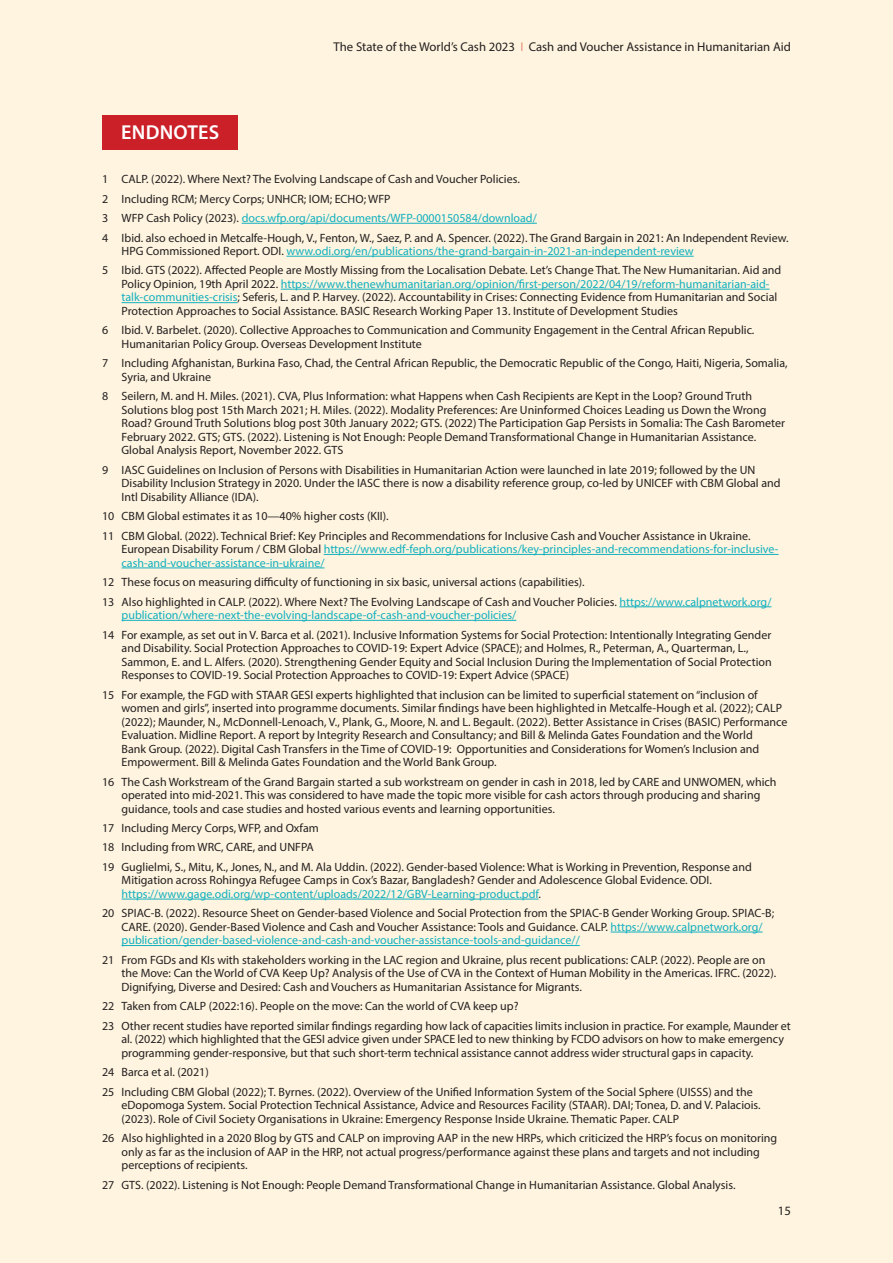
<style>
.page{position:relative;width:893px;height:1263px;background:#fef4df}
.page>*{position:absolute;margin:0;border:0;box-sizing:border-box;transform-origin:0 0}
.t1{font:600 20.25px "Myriad Pro";letter-spacing:.01em;color:#fff}
.t2{font:12.75px "Myriad Pro";color:#231f20}
.t3{font:12px/13.5px "Myriad Pro";color:#231f20}
.t4{font:12px/13.5px "Myriad Pro";color:#12b0bf}
.s1{color:#e48e78}
.s2{color:#231f20}
.s3{color:#12b0bf}
</style>
<div class="page">
<hr style="left:242px;top:223px;width:295px;height:1px;background:#12b0bf">
<hr style="left:286px;top:256px;width:408px;height:1px;background:#12b0bf">
<hr style="left:281px;top:289px;width:488px;height:1px;background:#12b0bf">
<hr style="left:122px;top:302px;width:115px;height:1px;background:#12b0bf">
<hr style="left:324px;top:554px;width:455px;height:1px;background:#12b0bf">
<hr style="left:122px;top:568px;width:203px;height:1px;background:#12b0bf">
<hr style="left:619px;top:606px;width:152px;height:1px;background:#12b0bf">
<hr style="left:122px;top:620px;width:394px;height:1px;background:#12b0bf">
<hr style="left:122px;top:899px;width:416px;height:1px;background:#12b0bf">
<hr style="left:611px;top:932px;width:152px;height:1px;background:#12b0bf">
<hr style="left:122px;top:945px;width:458px;height:1px;background:#12b0bf">
<div style="left:102px;top:115px;width:136px;height:35px;background:#cb2028"></div>
<p class="t1" style="left:121px;top:119px;width:99px">ENDNOTES</p>
<p class="t2" style="left:334px;top:39px;width:459px">The State of the World’s Cash 2023 <span class="s1">I</span> Cash and Voucher Assistance in Humanitarian Aid</p>
<p class="t3" style="left:102px;top:172px;width:419px">1 CALP. (2022). Where Next? The Evolving Landscape of Cash and Voucher Policies.</p>
<p class="t3" style="left:102px;top:192px;width:290px">2 Including RCM; Mercy Corps; UNHCR; IOM; ECHO; WFP</p>
<p class="t4" style="left:102px;top:211px;width:436px"><span class="s2">3 WFP Cash Policy (2023).</span> docs.wfp.org/api/documents/WFP-0000150584/download/</p>
<p class="t3" style="left:122px;top:231px;width:668px;text-indent:-20px">4 Ibid. also echoed in Metcalfe-Hough, V., Fenton, W., Saez, P. and A. Spencer. (2022). The Grand Bargain in 2021: An Independent Review.<br>HPG Commissioned Report. ODI. <span class="s3">www.odi.org/en/publications/the-grand-bargain-in-2021-an-independent-review</span></p>
<p class="t3" style="left:122px;top:263px;width:661px;text-indent:-20px">5 Ibid. GTS (2022). Affected People are Mostly Missing from the Localisation Debate. Let’s Change That. The New Humanitarian. Aid and Policy Opinion, 19th April 2022. <span class="s3">https://www.thenewhumanitarian.org/opinion/first-person/2022/04/19/reform-humanitarian-aid&shy;talk-communities-crisis</span>; Seferis, L. and P. Harvey. (2022). Accountability in Crises: Connecting Evidence from Humanitarian and Social Protection Approaches to Social Assistance. BASIC Research Working Paper 13. Institute of Development Studies</p>
<p class="t3" style="left:122px;top:323px;width:634px;text-indent:-20px">6 Ibid. V. Barbelet. (2020). Collective Approaches to Communication and Community Engagement in the Central African Republic.<br>Humanitarian Policy Group. Overseas Development Institute</p>
<p class="t3" style="left:122px;top:356px;width:668px;text-indent:-20px">7 Including Afghanistan, Burkina Faso, Chad, the Central African Republic, the Democratic Republic of the Congo, Haiti, Nigeria, Somalia,<br>Syria, and Ukraine</p>
<p class="t3" style="left:122px;top:389px;width:665px;text-indent:-20px">8 Seilern, M. and H. Miles. (2021). CVA, Plus Information: what Happens when Cash Recipients are Kept in the Loop? Ground Truth Solutions blog post 15th March 2021; H. Miles. (2022). Modality Preferences: Are Uninformed Choices Leading us Down the Wrong Road? Ground Truth Solutions blog post 30th January 2022; GTS. (2022) The Participation Gap Persists in Somalia: The Cash Barometer February 2022. GTS; GTS. (2022). Listening is Not Enough: People Demand Transformational Change in Humanitarian Assistance.<br>Global Analysis Report, November 2022. GTS</p>
<p class="t3" style="left:122px;top:463px;width:660px;text-indent:-20px">9 IASC Guidelines on Inclusion of Persons with Disabilities in Humanitarian Action were launched in late 2019; followed by the UN<br>Disability Inclusion Strategy in 2020. Under the IASC there is now a disability reference group, co-led by UNICEF with CBM Global and<br>Intl Disability Alliance (IDA).</p>
<p class="t3" style="left:102px;top:509px;width:288px">10 CBM Global estimates it as 10—40% higher costs (KII).</p>
<p class="t3" style="left:122px;top:529px;width:659px;text-indent:-20px">11 CBM Global. (2022). Technical Brief: Key Principles and Recommendations for Inclusive Cash and Voucher Assistance in Ukraine.<br>European Disability Forum / CBM Global <span class="s3">https://www.edf-feph.org/publications/key-principles-and-recommendations-for-inclusive&shy;cash-and-voucher-assistance-in-ukraine/</span></p>
<p class="t3" style="left:102px;top:575px;width:484px">12 These focus on measuring difficulty of functioning in six basic, universal actions (capabilities).</p>
<p class="t4" style="left:122px;top:595px;width:651px;text-indent:-20px"><span class="s2">13 Also highlighted in CALP. (2022). Where Next? The Evolving Landscape of Cash and Voucher Policies.</span> https://www.calpnetwork.org/ publication/where-next-the-evolving-landscape-of-cash-and-voucher-policies/</p>
<p class="t3" style="left:122px;top:628px;width:652px;text-indent:-20px">14 For example, as set out in V. Barca et al. (2021). Inclusive Information Systems for Social Protection: Intentionally Integrating Gender and Disability. Social Protection Approaches to COVID-19: Expert Advice (SPACE); and Holmes, R., Peterman, A., Quarterman, L., Sammon, E. and L. Alfers. (2020). Strengthening Gender Equity and Social Inclusion During the Implementation of Social Protection Responses to COVID-19. Social Protection Approaches to COVID-19: Expert Advice (SPACE)</p>
<p class="t3" style="left:122px;top:687px;width:667px;text-indent:-20px">15 For example, the FGD with STAAR GESI experts highlighted that inclusion can be limited to superficial statement on “inclusion of women and girls”, inserted into programme documents. Similar findings have been highlighted in Metcalfe-Hough et al. (2022); CALP (2022); Maunder, N., McDonnell-Lenoach, V., Plank, G., Moore, N. and L. Begault. (2022). Better Assistance in Crises (BASIC) Performance Evaluation. Midline Report. A report by Integrity Research and Consultancy; and Bill &amp; Melinda Gates Foundation and the World<br>Bank Group. (2022). Digital Cash Transfers in the Time of COVID-19: Opportunities and Considerations for Women’s Inclusion and Empowerment. Bill &amp; Melinda Gates Foundation and the World Bank Group.</p>
<p class="t3" style="left:122px;top:774px;width:656px;text-indent:-20px">16 The Cash Workstream of the Grand Bargain started a sub workstream on gender in cash in 2018, led by CARE and UNWOMEN, which operated into mid-2021. This was considered to have made the topic more visible for cash actors through producing and sharing guidance, tools and case studies and hosted various events and learning opportunities.</p>
<p class="t3" style="left:102px;top:821px;width:218px">17 Including Mercy Corps, WFP, and Oxfam</p>
<p class="t3" style="left:102px;top:840px;width:213px">18 Including from WRC, CARE, and UNFPA</p>
<p class="t3" style="left:122px;top:860px;width:632px;text-indent:-20px">19 Guglielmi, S., Mitu, K., Jones, N., and M. Ala Uddin. (2022). Gender-based Violence: What is Working in Prevention, Response and<br>Mitigation across Rohingya Refugee Camps in Cox’s Bazar, Bangladesh? Gender and Adolescence Global Evidence. ODI. <span class="s3">https://www.gage.odi.org/wp-content/uploads/2022/12/GBV-Learning-product.pdf</span>.</p>
<p class="t3" style="left:122px;top:906px;width:654px;text-indent:-20px">20 SPIAC-B. (2022). Resource Sheet on Gender-based Violence and Social Protection from the SPIAC-B Gender Working Group. SPIAC-B;<br>CARE. (2020). Gender-Based Violence and Cash and Voucher Assistance: Tools and Guidance. CALP. <span class="s3">https://www.calpnetwork.org/ publication/gender-based-violence-and-cash-and-voucher-assistance-tools-and-guidance//</span></p>
<p class="t3" style="left:122px;top:953px;width:656px;text-indent:-20px">21 From FGDs and KIs with stakeholders working in the LAC region and Ukraine, plus recent publications: CALP. (2022). People are on the Move: Can the World of CVA Keep Up? Analysis of the Use of CVA in the Context of Human Mobility in the Americas. IFRC. (2022).<br>Dignifying, Diverse and Desired: Cash and Vouchers as Humanitarian Assistance for Migrants.</p>
<p class="t3" style="left:102px;top:999px;width:418px">22 Taken from CALP (2022:16). People on the move: Can the world of CVA keep up?</p>
<p class="t3" style="left:122px;top:1019px;width:671px;text-indent:-20px">23 Other recent studies have reported similar findings regarding how lack of capacities limits inclusion in practice. For example, Maunder et al. (2022) which highlighted that the GESI advice given under SPACE led to new thinking by FCDO advisors on how to make emergency programming gender-responsive, but that such short-term technical assistance cannot address wider structural gaps in capacity.</p>
<p class="t3" style="left:102px;top:1065px;width:108px">24 Barca et al. (2021)</p>
<p class="t3" style="left:122px;top:1085px;width:641px;text-indent:-20px">25 Including CBM Global (2022); T. Byrnes. (2022). Overview of the Unified Information System of the Social Sphere (UISSS) and the eDopomoga System. Social Protection Technical Assistance, Advice and Resources Facility (STAAR). DAI; Tonea, D. and V. Palaciois. (2023). Role of Civil Society Organisations in Ukraine: Emergency Response Inside Ukraine. Thematic Paper. CALP</p>
<p class="t3" style="left:122px;top:1131px;width:657px;text-indent:-20px">26 Also highlighted in a 2020 Blog by GTS and CALP on improving AAP in the new HRPs, which criticized the HRP’s focus on monitoring only as far as the inclusion of AAP in the HRP, not actual progress/performance against these plans and targets and not including perceptions of recipients.</p>
<p class="t3" style="left:102px;top:1177px;width:635px">27 GTS. (2022). Listening is Not Enough: People Demand Transformational Change in Humanitarian Assistance. Global Analysis.</p>
<p class="t2" style="left:778px;top:1203px;width:15px">15</p>
</div>
